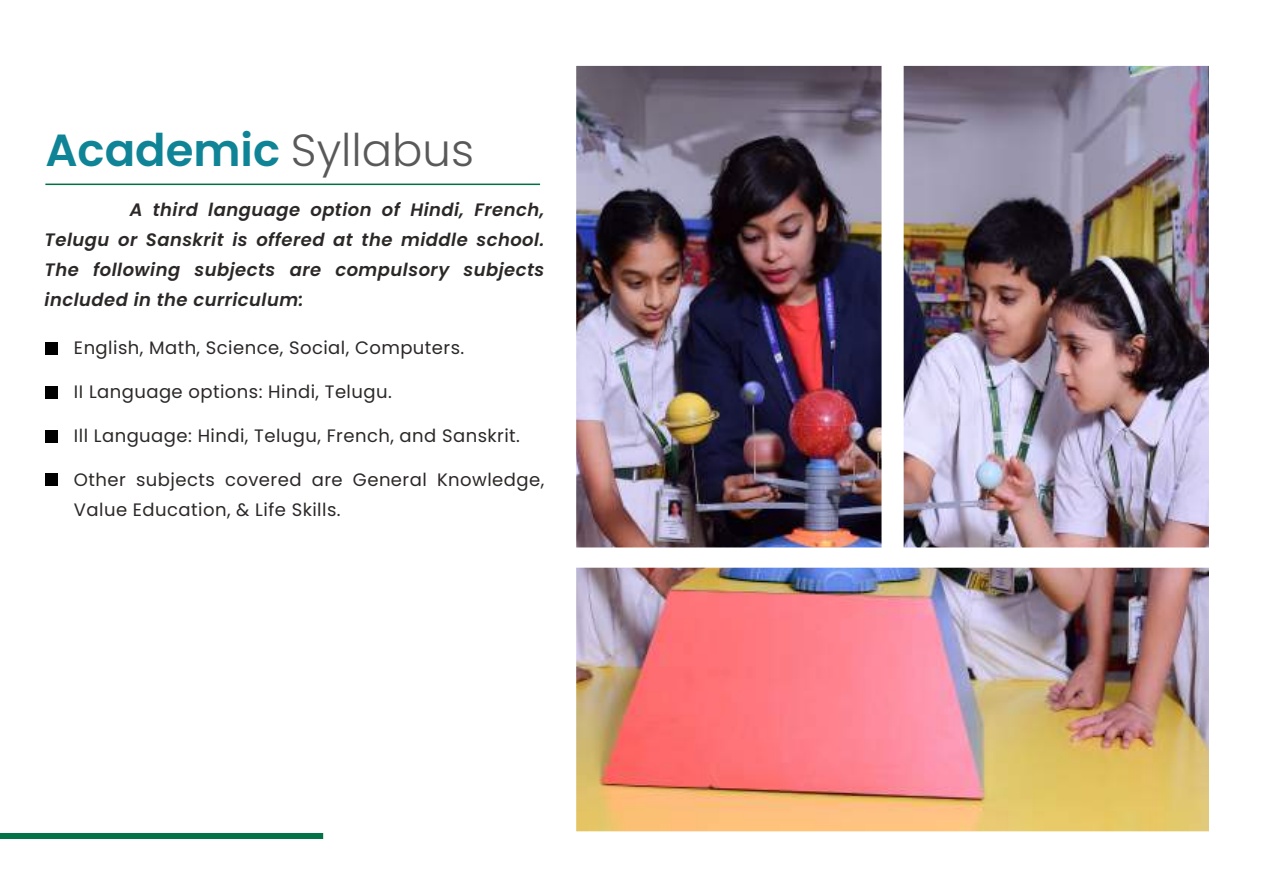
<style>
.page{position:relative;width:1263px;height:893px;background:#fff}
.page>*{position:absolute;margin:0;border:0;box-sizing:border-box;transform-origin:0 0}
.t1{font:600 45px "Poppins";color:#0e8496}
.t2{font:18px/30px "Poppins";letter-spacing:.025em;color:#2c2828}
.t3{font:italic 600 18px/30px "Poppins";letter-spacing:.025em;color:#2c2828;text-align:justify}
.s1{font-weight:300;color:#595959}
</style>
<div class="page">
<img style="left:576px;top:66px;width:633px;height:765px">
<hr style="left:45px;top:184px;width:495px;height:1px;background:#006f44">
<div style="left:45px;top:342px;width:12px;height:13px;background:#000"></div>
<div style="left:45px;top:386px;width:12px;height:13px;background:#000"></div>
<div style="left:45px;top:430px;width:12px;height:13px;background:#000"></div>
<div style="left:45px;top:473px;width:12px;height:12px;background:#000"></div>
<div style="left:0;top:833px;width:323px;height:6px;background:#027349"></div>
<h1 class="t1" style="left:45px;top:124px;width:430px">Academic <span class="s1">Syllabus</span></h1>
<p class="t3" style="left:45px;top:195px;width:501px;text-indent:85px">A third language option of Hindi, French, Telugu or Sanskrit is offered at the middle school.<br>The following subjects are compulsory subjects included in the curriculum:</p>
<p class="t2" style="left:74px;top:333px;width:392px">English, Math, Science, Social, Computers.</p>
<p class="t2" style="left:74px;top:377px;width:319px">II Language options: Hindi, Telugu.</p>
<p class="t2" style="left:74px;top:421px;width:448px">Ill Language: Hindi, Telugu, French, and Sanskrit.</p>
<p class="t2" style="left:74px;top:464px;width:472px">Other subjects covered are General Knowledge,<br>Value Education, &amp; Life Skills.</p>
</div>
